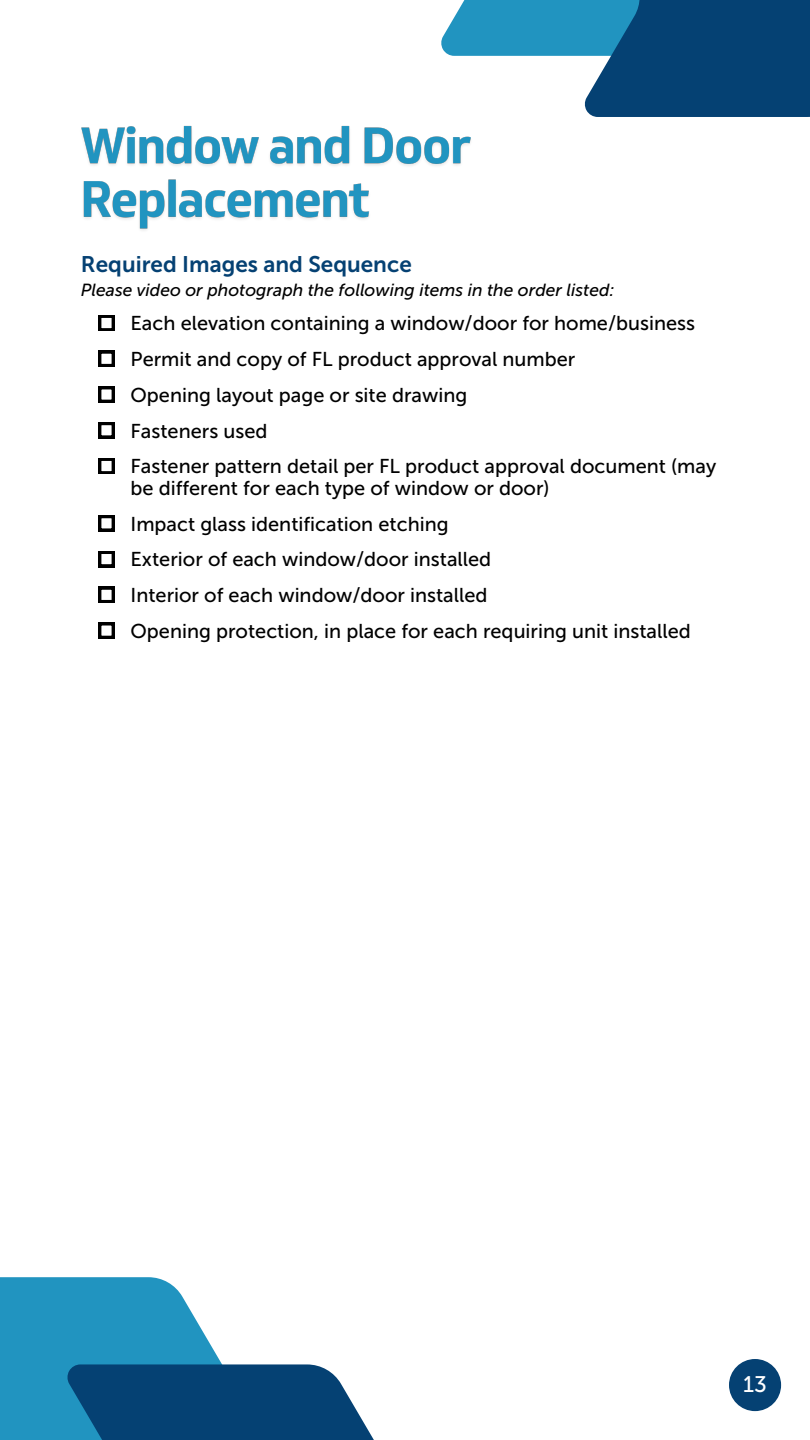
<style>
.page{position:relative;width:810px;height:1440px;background:#fff}
.page>*{position:absolute;margin:0;border:0;box-sizing:border-box;transform-origin:0 0}
.t1{font:22.5px "Museo Sans 700";color:#054173}
.t2{font:22.5px "Museo Sans 500";color:#fff}
.t3{font:20px/21.5px "Museo Sans 500";color:#000}
.t4{font:italic 17.5px "Museo Sans 500";color:#000}
</style>
<div class="page">
<div style="left:441px;top:0;width:310px;height:56px;background:#2194c0"></div>
<div style="left:585px;top:0;width:225px;height:117px;background:#054173"></div>
<svg style="left:0;top:1277px;width:222px;height:163px;background:#349dc5"></svg>
<svg style="left:67px;top:1364px;width:307px;height:76px;background:#1a5481"></svg>
<div style="left:729px;top:1359px;width:52px;height:52px;background:#054173;border-radius:50%"></div>
<svg style="left:99px;top:315px;width:15px;height:16px"></svg>
<img style="left:81px;top:125px;width:390px;height:106px">
<svg style="left:99px;top:351px;width:15px;height:16px"></svg>
<svg style="left:99px;top:387px;width:15px;height:15px"></svg>
<svg style="left:99px;top:422px;width:15px;height:16px"></svg>
<svg style="left:99px;top:458px;width:15px;height:16px"></svg>
<svg style="left:99px;top:515px;width:15px;height:16px"></svg>
<svg style="left:99px;top:551px;width:15px;height:16px"></svg>
<svg style="left:99px;top:587px;width:15px;height:16px"></svg>
<svg style="left:99px;top:623px;width:15px;height:16px"></svg>
<p class="t1" style="left:81px;top:254px;width:332px">Required Images and Sequence</p>
<h3 class="t4" style="left:81px;top:279px;width:535px">Please video or photograph the following items in the order listed:</h3>
<h3 class="t3" style="left:131px;top:313px;width:566px">Each elevation containing a window/door for home/business</h3>
<h3 class="t3" style="left:131px;top:349px;width:446px">Permit and copy of FL product approval number</h3>
<h3 class="t3" style="left:131px;top:384px;width:338px">Opening layout page or site drawing</h3>
<h3 class="t3" style="left:131px;top:420px;width:138px">Fasteners used</h3>
<h3 class="t3" style="left:131px;top:456px;width:587px">Fastener pattern detail per FL product approval document (may be different for each type of window or door)</h3>
<h3 class="t3" style="left:131px;top:513px;width:320px">Impact glass identification etching</h3>
<h3 class="t3" style="left:131px;top:549px;width:362px">Exterior of each window/door installed</h3>
<h3 class="t3" style="left:131px;top:585px;width:359px">Interior of each window/door installed</h3>
<p class="t3" style="left:131px;top:620px;width:562px">Opening protection, in place for each requiring unit installed</p>
<h2 class="t2" style="left:743px;top:1371px;width:25px">13</h2>
</div>
